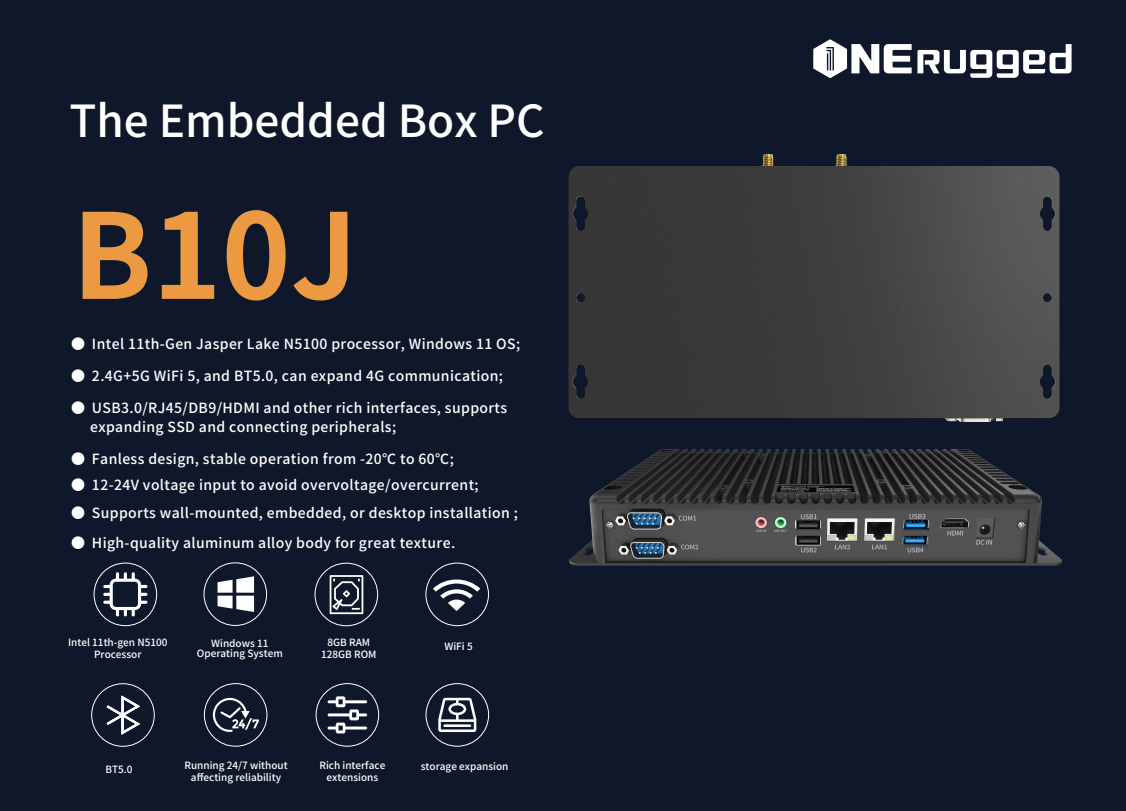
<style>
.page{position:relative;width:1126px;height:811px;background:#0f182b}
.page>*{position:absolute;margin:0;border:0;box-sizing:border-box;transform-origin:0 0}
.t1{font:700 117.75px "Source Han Sans CN";color:#ec9a41}
.t2{font:500 44.15px "Source Han Sans CN";color:#fff}
.t3{font:500 14px/19.6px "Source Han Sans CN";letter-spacing:.025em;color:#fff}
.t4{font:500 10px/12px "Source Han Sans CN";color:#fff;text-align:center}
</style>
<div class="page">
<svg style="left:433px;top:579px;width:47px;height:32px"></svg>
<div style="left:204px;top:563px;width:63px;height:63px;border:1px solid #fff;border-radius:50%"></div>
<div style="left:426px;top:563px;width:63px;height:63px;border:1px solid #fff;border-radius:50%"></div>
<svg style="left:103px;top:572px;width:44px;height:44px"></svg>
<div style="left:94px;top:563px;width:63px;height:63px;border:1px solid #fff;border-radius:50%"></div>
<div style="left:315px;top:563px;width:63px;height:63px;border:1px solid #fff;border-radius:50%"></div>
<svg style="left:330px;top:575px;width:33px;height:39px"></svg>
<svg style="left:218px;top:576px;width:36px;height:36px"></svg>
<div style="left:204px;top:683px;width:63px;height:63px;border:1px solid #fff;border-radius:50%"></div>
<div style="left:316px;top:683px;width:63px;height:63px;border:1px solid #fff;border-radius:50%"></div>
<div style="left:426px;top:683px;width:63px;height:63px;border:1px solid #fff;border-radius:50%"></div>
<svg style="left:328px;top:696px;width:39px;height:37px"></svg>
<svg style="left:438px;top:698px;width:38px;height:34px"></svg>
<svg style="left:213px;top:698px;width:46px;height:34px"></svg>
<svg style="left:107px;top:696px;width:33px;height:39px"></svg>
<div style="left:91px;top:683px;width:64px;height:64px;border:1px solid #fff;border-radius:50%"></div>
<svg style="left:813px;top:39px;width:259px;height:39px"></svg>
<img style="left:568px;top:154px;width:492px;height:203px">
<img style="left:568px;top:357px;width:494px;height:209px">
<h2 class="t2" style="left:69px;top:96px;width:477px">The Embedded Box PC</h2>
<h1 class="t1" style="left:72px;top:189px;width:287px">B10J</h1>
<p class="t3" style="left:71px;top:335px;width:450px">● Intel 11th-Gen Jasper Lake N5100 processor, Windows 11 OS;</p>
<p class="t3" style="left:71px;top:366px;width:433px">● 2.4G+5G WiFi 5, and BT5.0, can expand 4G communication;</p>
<p class="t3" style="left:90px;top:398px;width:419px;text-indent:-19px">● USB3.0/RJ45/DB9/HDMI and other rich interfaces, supports expanding SSD and connecting peripherals;</p>
<p class="t3" style="left:71px;top:449px;width:384px">● Fanless design, stable operation from -20℃ to 60℃;</p>
<p class="t3" style="left:71px;top:475px;width:409px">● 12-24V voltage input to avoid overvoltage/overcurrent;</p>
<p class="t3" style="left:71px;top:503px;width:448px">● Supports wall-mounted, embedded, or desktop installation ;</p>
<p class="t3" style="left:71px;top:533px;width:385px">● High-quality aluminum alloy body for great texture.</p>
<p class="t4" style="left:68px;top:637px;width:101px">Intel 11th-gen N5100<br>Processor</p>
<p class="t4" style="left:197px;top:638px;width:87px;line-height:10.3px">Windows 11<br>Operating System</p>
<p class="t4" style="left:445px;top:641px;width:30px">WiFi 5</p>
<p class="t4" style="left:321px;top:637px;width:57px">8GB RAM<br>128GB ROM</p>
<p class="t4" style="left:184px;top:759px;width:105px">Running 24/7 without affecting reliability</p>
<p class="t4" style="left:319px;top:759px;width:67px">Rich interface extensions</p>
<p class="t4" style="left:105px;top:763px;width:29px">BT5.0</p>
<p class="t4" style="left:421px;top:760px;width:89px">storage expansion</p>
</div>
